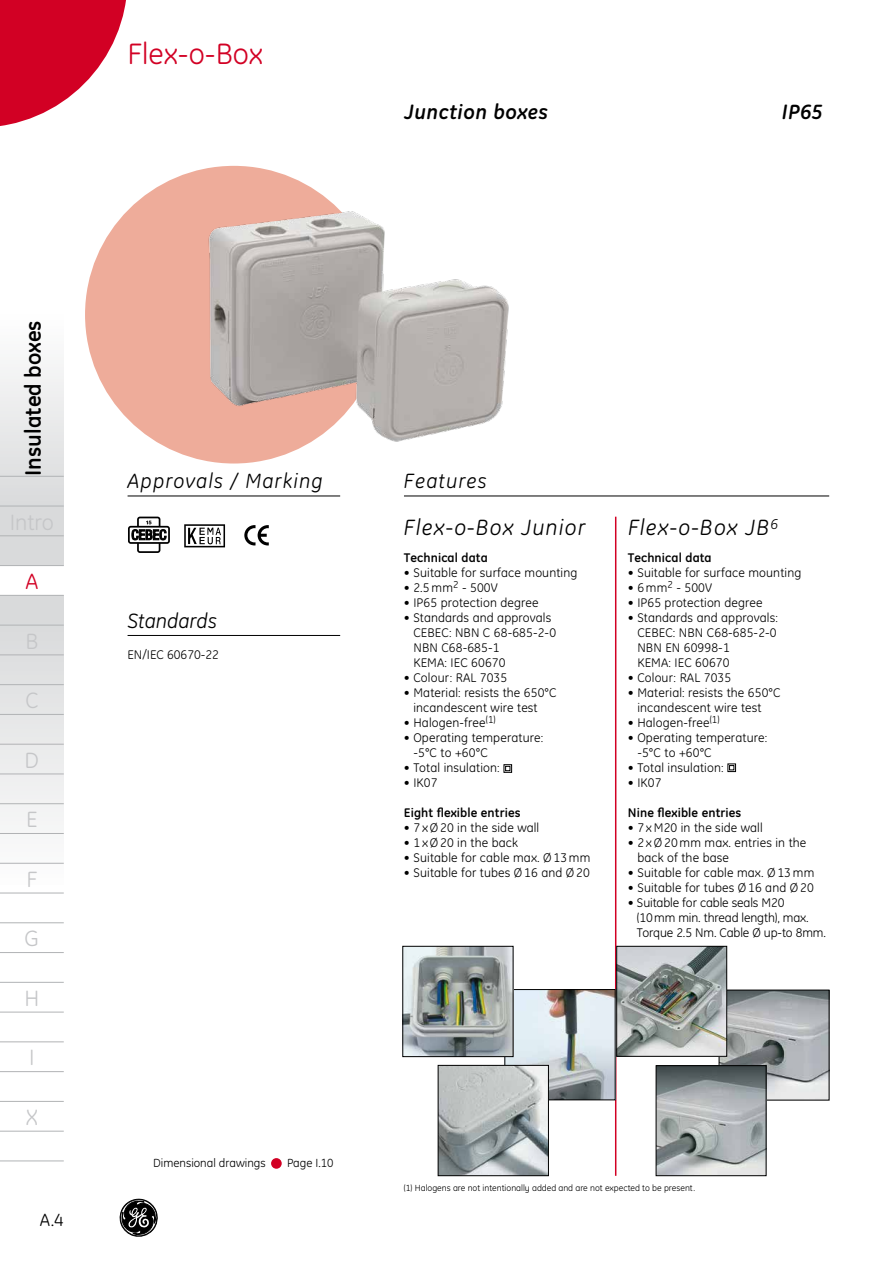
<style>
.page{position:relative;width:893px;height:1263px;background:#fff}
.page>*{position:absolute;margin:0;border:0;box-sizing:border-box;transform-origin:0 0}
.t1{font:30px "GE Inspira";color:#d20024}
.t2{font:italic 22.5px "GE Inspira";letter-spacing:.05em;color:#000}
.t3{font:700 22.5px "GE Inspira";color:#000}
.t4{font:22.5px "GE Inspira";color:#c5c6c8}
.t5{font:22.5px "GE Inspira";color:#d20024}
.t6{font:italic 21px "GE Inspira";letter-spacing:.05em;color:#000}
.t7{font:italic 700 21px "GE Inspira";letter-spacing:.025em;color:#000}
.t8{font:italic 21px "GE Inspira";color:#000}
.t9{font:18px "GE Inspira";color:#000}
.t10{font:12.75px/15px "GE Inspira";letter-spacing:.01em;color:#000}
.t11{font:12.75px/15px "GE Inspira";letter-spacing:-.01em;color:#000}
.t12{font:700 12.75px "GE Inspira";letter-spacing:.01em;color:#000}
.t13{font:12px "GE Inspira";color:#000}
.t14{font:9px "GE Inspira";color:#000}
</style>
<div class="page">
<div style="left:0;top:595px;width:64px;height:289px;background:linear-gradient(to bottom,#d5d6d8,#fcfdfd)"></div>
<div style="left:0;top:276px;width:64px;height:290px;background:linear-gradient(to bottom,#fff,#d2d4d5)"></div>
<svg style="left:119px;top:1198px;width:39px;height:39px"></svg>
<hr style="left:0;top:476px;width:64px;height:1px;background:#b1b3b5">
<hr style="left:0;top:506px;width:64px;height:1px;background:#b1b3b5">
<hr style="left:0;top:535px;width:64px;height:1px;background:#b1b3b5">
<hr style="left:0;top:565px;width:64px;height:1px;background:#b1b3b5">
<hr style="left:0;top:595px;width:64px;height:1px;background:#b1b3b5">
<hr style="left:0;top:625px;width:64px;height:1px;background:#b1b3b5">
<hr style="left:0;top:654px;width:64px;height:1px;background:#b1b3b5">
<hr style="left:0;top:684px;width:64px;height:1px;background:#b1b3b5">
<hr style="left:0;top:714px;width:64px;height:1px;background:#b1b3b5">
<hr style="left:0;top:744px;width:64px;height:1px;background:#b1b3b5">
<hr style="left:0;top:773px;width:64px;height:1px;background:#b1b3b5">
<hr style="left:0;top:803px;width:64px;height:1px;background:#b1b3b5">
<hr style="left:0;top:833px;width:64px;height:1px;background:#b1b3b5">
<hr style="left:0;top:863px;width:64px;height:1px;background:#b1b3b5">
<hr style="left:0;top:893px;width:64px;height:1px;background:#b1b3b5">
<hr style="left:0;top:922px;width:64px;height:1px;background:#b1b3b5">
<hr style="left:0;top:952px;width:64px;height:1px;background:#b1b3b5">
<hr style="left:0;top:982px;width:64px;height:1px;background:#b1b3b5">
<hr style="left:0;top:1012px;width:64px;height:1px;background:#b1b3b5">
<hr style="left:0;top:1041px;width:64px;height:1px;background:#b1b3b5">
<hr style="left:0;top:1071px;width:64px;height:1px;background:#b1b3b5">
<hr style="left:0;top:1101px;width:64px;height:1px;background:#b1b3b5">
<hr style="left:0;top:1131px;width:64px;height:1px;background:#b1b3b5">
<hr style="left:0;top:1160px;width:64px;height:1px;background:#b1b3b5">
<svg style="left:0;top:0;width:126px;height:126px"></svg>
<div style="left:85px;top:166px;width:298px;height:297px;background:#eeac9a;border-radius:50%"></div>
<hr style="left:404px;top:496px;width:425px;height:1px;background:#000">
<hr style="left:128px;top:496px;width:212px;height:1px;background:#000">
<div style="left:271px;top:1158px;width:11px;height:11px;background:#d20024;border-radius:50%"></div>
<svg style="left:503px;top:764px;width:9px;height:9px"></svg>
<svg style="left:727px;top:763px;width:9px;height:9px"></svg>
<hr style="left:615px;top:517px;width:1px;height:659px;background:#d20024">
<img style="left:186px;top:196px;width:323px;height:264px">
<svg style="left:184px;top:524px;width:41px;height:23px"></svg>
<svg style="left:128px;top:517px;width:42px;height:36px"></svg>
<svg style="left:244px;top:525px;width:25px;height:20px"></svg>
<hr style="left:128px;top:635px;width:212px;height:1px;background:#000">
<img style="left:721px;top:992px;width:106px;height:106px">
<div style="left:719px;top:990px;width:110px;height:110px;border:1px solid #000"></div>
<img style="left:658px;top:1067px;width:106px;height:107px">
<div style="left:656px;top:1065px;width:110px;height:111px;border:1px solid #000"></div>
<img style="left:619px;top:948px;width:106px;height:106px">
<div style="left:617px;top:946px;width:110px;height:110px;border:1px solid #000"></div>
<img style="left:507px;top:991px;width:106px;height:107px">
<div style="left:505px;top:989px;width:110px;height:111px;border:1px solid #000"></div>
<img style="left:440px;top:1067px;width:107px;height:107px">
<div style="left:438px;top:1065px;width:111px;height:111px;border:1px solid #000"></div>
<img style="left:405px;top:948px;width:106px;height:107px">
<div style="left:403px;top:946px;width:110px;height:111px;border:1px solid #000"></div>
<h1 class="t1" style="left:128px;top:36px;width:137px">Flex-o-Box</h1>
<h3 class="t7" style="left:404px;top:98px;width:146px">Junction boxes</h3>
<h3 class="t7" style="left:782px;top:98px;width:42px">IP65</h3>
<h2 class="t3" style="left:19px;top:476px;width:157px;rotate:-90deg">Insulated boxes</h2>
<h2 class="t5" style="left:25px;top:568px;width:14px">A</h2>
<h2 class="t4" style="left:25px;top:628px;width:14px">B</h2>
<h2 class="t4" style="left:25px;top:687px;width:15px">C</h2>
<h2 class="t4" style="left:25px;top:747px;width:16px">D</h2>
<h2 class="t4" style="left:26px;top:806px;width:13px">E</h2>
<h2 class="t4" style="left:26px;top:866px;width:13px">F</h2>
<h2 class="t4" style="left:25px;top:926px;width:16px">G</h2>
<h2 class="t4" style="left:24px;top:985px;width:16px">H</h2>
<h2 class="t4" style="left:29px;top:1045px;width:7px">I</h2>
<h2 class="t4" style="left:26px;top:1104px;width:14px">X</h2>
<h3 class="t9" style="left:40px;top:1209px;width:26px">A.4</h3>
<h3 class="t6" style="left:128px;top:468px;width:197px">Approvals / Marking</h3>
<h3 class="t8" style="left:128px;top:608px;width:91px">Standards</h3>
<p class="t10" style="left:128px;top:647px;width:93px">EN/IEC 60670-22</p>
<p class="t13" style="left:153px;top:1155px;width:114px">Dimensional drawings</p>
<p class="t13" style="left:287px;top:1155px;width:48px">Page I.10</p>
<h3 class="t6" style="left:404px;top:468px;width:84px">Features</h3>
<h2 class="t2" style="left:404px;top:514px;width:183px">Flex-o-Box Junior</h2>
<h2 class="t2" style="left:628px;top:514px;width:152px">Flex-o-Box JB<sup>6</sup></h2>
<p class="t12" style="left:404px;top:550px;width:85px">Technical data</p>
<p class="t10" style="left:404px;top:565px;width:175px">• Suitable for surface mounting</p>
<p class="t10" style="left:404px;top:580px;width:95px">• 2.5 mm<sup>2</sup> - 500V</p>
<p class="t10" style="left:404px;top:595px;width:136px">• IP65 protection degree</p>
<p class="t10" style="left:413px;top:610px;width:144px;text-indent:-9px">• Standards and approvals<br>CEBEC: NBN C 68-685-2-0<br>NBN C68-685-1<br>KEMA: IEC 60670</p>
<p class="t10" style="left:404px;top:670px;width:105px">• Colour: RAL 7035</p>
<p class="t10" style="left:413px;top:685px;width:145px;text-indent:-9px">• Material: resists the 650°C incandescent wire test</p>
<p class="t10" style="left:404px;top:715px;width:93px">• Halogen-free<sup>(1)</sup></p>
<p class="t10" style="left:413px;top:730px;width:131px;text-indent:-9px">• Operating temperature: -5°C to +60°C</p>
<p class="t10" style="left:404px;top:760px;width:97px">• Total insulation:</p>
<p class="t10" style="left:404px;top:775px;width:35px">• IK07</p>
<p class="t12" style="left:404px;top:805px;width:118px">Eight flexible entries</p>
<p class="t10" style="left:404px;top:820px;width:137px">• 7 xØ20 in the side wall</p>
<p class="t10" style="left:404px;top:835px;width:116px">• 1 xØ20 in the back</p>
<p class="t10" style="left:404px;top:850px;width:188px">• Suitable for cable max. Ø13 mm</p>
<p class="t10" style="left:404px;top:865px;width:187px">• Suitable for tubes Ø16 and Ø20</p>
<p class="t12" style="left:628px;top:550px;width:85px">Technical data</p>
<p class="t10" style="left:628px;top:565px;width:175px">• Suitable for surface mounting</p>
<p class="t10" style="left:628px;top:580px;width:86px">• 6 mm<sup>2</sup> - 500V</p>
<p class="t10" style="left:628px;top:595px;width:136px">• IP65 protection degree</p>
<p class="t10" style="left:637px;top:610px;width:142px;text-indent:-9px">• Standards and approvals:<br>CEBEC: NBN C68-685-2-0<br>NBN EN 60998-1<br>KEMA: IEC 60670</p>
<p class="t10" style="left:628px;top:670px;width:105px">• Colour: RAL 7035</p>
<p class="t10" style="left:637px;top:685px;width:145px;text-indent:-9px">• Material: resists the 650°C incandescent wire test</p>
<p class="t10" style="left:628px;top:715px;width:93px">• Halogen-free<sup>(1)</sup></p>
<p class="t10" style="left:637px;top:730px;width:131px;text-indent:-9px">• Operating temperature: -5°C to +60°C</p>
<p class="t10" style="left:628px;top:760px;width:97px">• Total insulation:</p>
<p class="t10" style="left:628px;top:775px;width:35px">• IK07</p>
<p class="t12" style="left:628px;top:805px;width:115px">Nine flexible entries</p>
<p class="t10" style="left:628px;top:820px;width:136px">• 7 xM20 in the side wall</p>
<p class="t10" style="left:637px;top:835px;width:171px;text-indent:-9px">• 2 xØ20 mm max. entries in the back of the base</p>
<p class="t10" style="left:628px;top:865px;width:188px">• Suitable for cable max. Ø13 mm</p>
<p class="t10" style="left:628px;top:880px;width:187px">• Suitable for tubes Ø16 and Ø20</p>
<p class="t11" style="left:637px;top:895px;width:191px;text-indent:-9px">• Suitable for cable seals M20 (10mm min. thread length), max.<br>Torque 2.5 Nm. Cable Ø up-to 8mm.</p>
<p class="t14" style="left:404px;top:1183px;width:293px">(1) Halogens are not intentionally added and are not expected to be present.</p>
</div>
